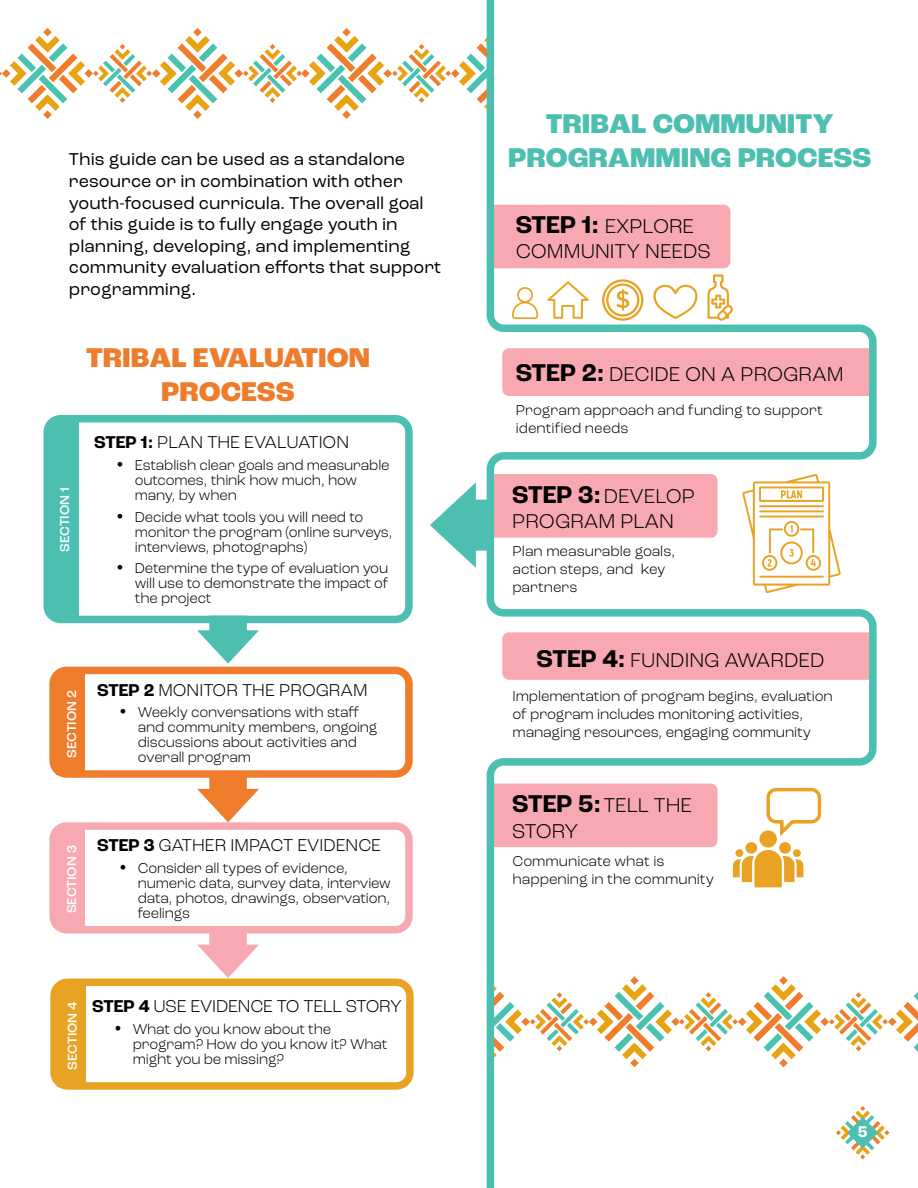
<style>
.page{position:relative;width:918px;height:1188px;background:#fff}
.page>*{position:absolute;margin:0;border:0;box-sizing:border-box;transform-origin:0 0}
.t1{font:800 28.5px/34.2px "Roc Grotesk";color:#4dbfb0;text-align:center}
.t2{font:800 28.5px/34.2px "Roc Grotesk";color:#ee7c2a;text-align:center}
.t3{font:300 21px/25.2px "Roc Grotesk";color:#000}
.t4{font:18px/21.6px "Roc Grotesk";color:#000}
.t5{font:300 18px "Roc Grotesk";color:#000}
.t6{font:700 16.35px "Roc Grotesk";color:#fff}
.t7{font:300 15px/15px "Roc Grotesk";letter-spacing:-.01em;color:#000}
.t8{font:500 13.5px "Roc Grotesk";color:#fff}
.s1{font-weight:700}
.s2{font-family:"Futura";font-weight:500;font-stretch:condensed}
.s3{font-weight:700;font-size:25.5px}
</style>
<div class="page">
<svg style="left:880px;top:1123px;width:9px;height:19px"></svg>
<div style="left:209px;top:616px;width:38px;height:27px;background:#4dbfb0"></div>
<svg style="left:197px;top:630px;width:62px;height:34px"></svg>
<div style="left:43px;top:415px;width:370px;height:208px;border:8px solid #4dbfb0;border-radius:14px"></div>
<div style="left:461px;top:500px;width:27px;height:51px;background:#4dbfb0"></div>
<svg style="left:430px;top:482px;width:46px;height:86px"></svg>
<div style="left:49px;top:667px;width:364px;height:111px;border:8px solid #ee7c2a;border-radius:13px"></div>
<div style="left:49px;top:421px;width:30px;height:197px;background:#4dbfb0"></div>
<div style="left:57px;top:673px;width:28px;height:101px;background:#ee7c2a"></div>
<div style="left:209px;top:774px;width:38px;height:27px;background:#ee7c2a"></div>
<svg style="left:197px;top:789px;width:62px;height:33px"></svg>
<div style="left:49px;top:822px;width:364px;height:111px;border:8px solid #f7a8b0;border-radius:13px"></div>
<div style="left:57px;top:829px;width:28px;height:101px;background:#f7a8b0"></div>
<div style="left:209px;top:930px;width:38px;height:27px;background:#f7a8b0"></div>
<svg style="left:197px;top:945px;width:62px;height:33px"></svg>
<div style="left:50px;top:979px;width:364px;height:111px;border:8px solid #e8a324;border-radius:13px"></div>
<div style="left:58px;top:985px;width:28px;height:101px;background:#e8a324"></div>
<svg style="left:483px;top:0;width:397px;height:1188px"></svg>
<svg style="left:0;top:28px;width:487px;height:91px"></svg>
<svg style="left:494px;top:976px;width:424px;height:91px"></svg>
<p class="t4" style="left:69px;top:149px;width:374px">This guide can be used as a standalone resource or in combination with other youth-focused curricula. The overall goal of this guide is to fully engage youth in planning, developing, and implementing community evaluation efforts that support programming.</p>
<p class="t8" style="left:57px;top:552px;width:66px;rotate:-90deg">SECTION 1</p>
<h1 class="t2" style="left:86px;top:341px;width:285px">TRIBAL EVALUATION<br>PROCESS</h1>
<p class="t5" style="left:94px;top:431px;width:256px"><span class="s1">STEP 1:</span> PLAN THE EVALUATION</p>
<p class="t7" style="left:135px;top:457px;width:256px;text-indent:-20px"><span class="s2">•</span> Establish clear goals and measurable outcomes, think how much, how many, by when</p>
<p class="t7" style="left:135px;top:509px;width:259px;text-indent:-20px"><span class="s2">•</span> Decide what tools you will need to monitor the program (online surveys, interviews, photographs)</p>
<p class="t7" style="left:135px;top:561px;width:255px;text-align:justify;text-indent:-20px"><span class="s2">•</span> Determine the type of evaluation you will use to demonstrate the impact of the project</p>
<p class="t8" style="left:63px;top:758px;width:69px;rotate:-90deg">SECTION 2</p>
<p class="t5" style="left:97px;top:679px;width:272px"><span class="s1">STEP 2</span> MONITOR THE PROGRAM</p>
<p class="t7" style="left:138px;top:705px;width:241px;text-indent:-20px"><span class="s2">•</span> Weekly conversations with staff and community members, ongoing discussions about activities and overall program</p>
<p class="t8" style="left:63px;top:913px;width:70px;rotate:-90deg">SECTION 3</p>
<p class="t5" style="left:97px;top:834px;width:285px"><span class="s1">STEP 3</span> GATHER IMPACT EVIDENCE</p>
<p class="t7" style="left:138px;top:860px;width:255px;text-indent:-20px"><span class="s2">•</span> Consider all types of evidence, numeric data, survey data, interview data, photos, drawings, observation, feelings</p>
<p class="t8" style="left:64px;top:1070px;width:70px;rotate:-90deg">SECTION 4</p>
<p class="t5" style="left:92px;top:995px;width:311px"><span class="s1">STEP 4</span> USE EVIDENCE TO TELL STORY</p>
<p class="t7" style="left:133px;top:1021px;width:256px;text-indent:-20px"><span class="s2">•</span> What do you know about the program? How do you know it? What might you be missing?</p>
<h1 class="t1" style="left:508px;top:107px;width:365px">TRIBAL COMMUNITY<br>PROGRAMMING PROCESS</h1>
<h2 class="t3" style="left:516px;top:214px;width:197px"><span class="s3">STEP 1:</span> EXPLORE<br>COMMUNITY NEEDS</h2>
<h2 class="t3" style="left:516px;top:361px;width:330px"><span class="s3">STEP 2:</span> DECIDE ON A PROGRAM</h2>
<p class="t7" style="left:516px;top:401px;width:309px;line-height:18px">Program approach and funding to support identified needs</p>
<h2 class="t3" style="left:512px;top:483px;width:184px"><span class="s3">STEP 3:</span>DEVELOP<br>PROGRAM PLAN</h2>
<p class="t7" style="left:513px;top:542px;width:164px;line-height:18px">Plan measurable goals, action steps, and key partners</p>
<h2 class="t3" style="left:537px;top:647px;width:289px"><span class="s3">STEP 4:</span> FUNDING AWARDED</h2>
<p class="t7" style="left:513px;top:687px;width:322px;line-height:18px">Implementation of program begins, evaluation of program includes monitoring activities, managing resources, engaging community</p>
<h2 class="t3" style="left:512px;top:793px;width:181px"><span class="s3">STEP 5:</span>TELL THE<br>STORY</h2>
<p class="t7" style="left:513px;top:852px;width:203px;line-height:18px">Communicate what is happening in the community</p>
<p class="t6" style="left:858px;top:1122px;width:11px">5</p>
</div>
